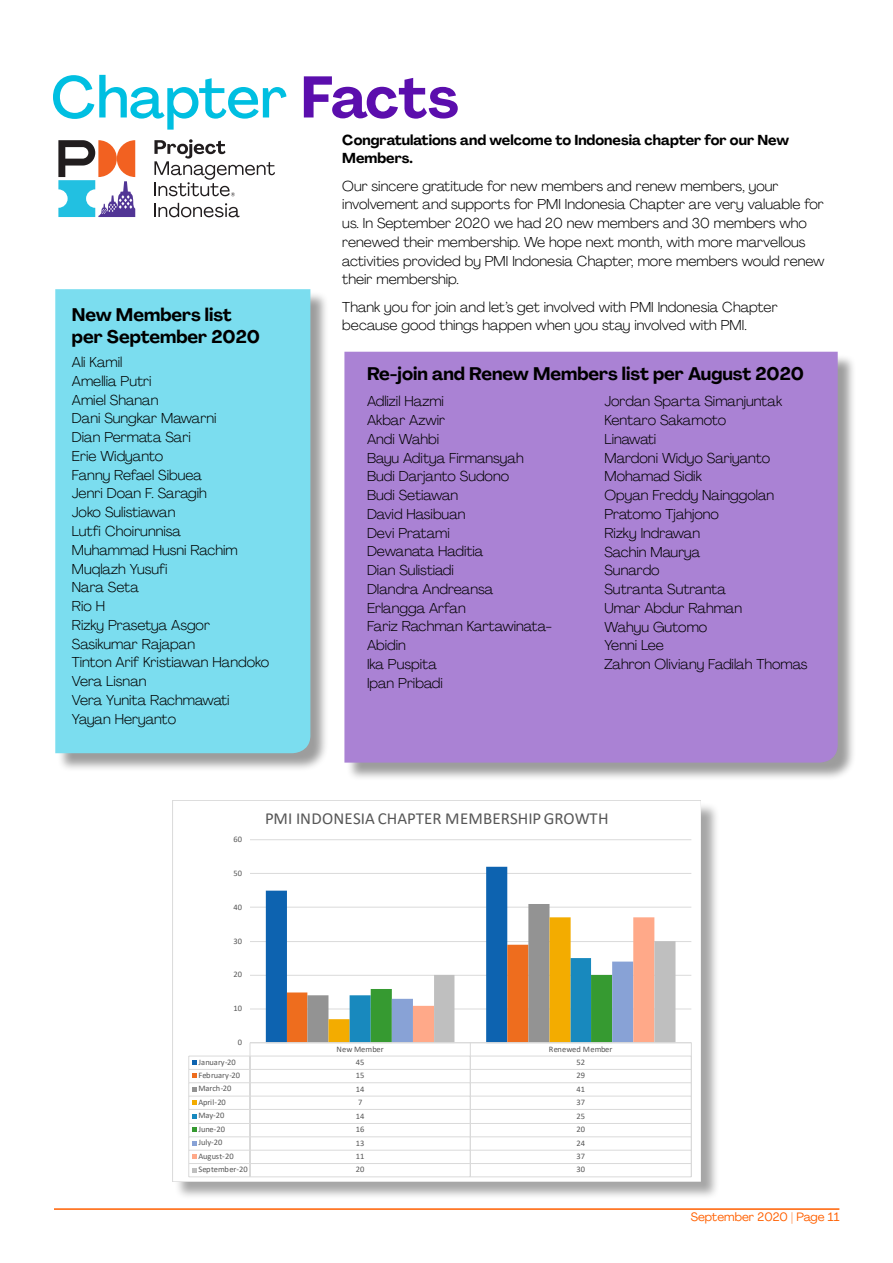
<style>
.page{position:relative;width:893px;height:1263px;background:#fff}
.page>*{position:absolute;margin:0;border:0;box-sizing:border-box;transform-origin:0 0}
.t1{font:500 57.75px "Agrandir";color:#00bfe1}
.t2{font:700 18px/21.6px "Agrandir";color:#000}
.t3{font:16.8px "Calibri";letter-spacing:.005em;color:#575757}
.t4{font:300 14.25px/18.8px "Agrandir";color:#000}
.t5{font:700 14.25px/18.8px "Agrandir";color:#000}
.t6{font:12px "Agrandir";color:#ff6000}
.t7{font:8.4px "Calibri";letter-spacing:-.005em;color:#575757}
.s1{font-weight:700;color:#5b0ead}
</style>
<div class="page">
<svg style="left:154px;top:139px;width:121px;height:57px"></svg>
<svg style="left:154px;top:203px;width:86px;height:14px"></svg>
<svg style="left:58px;top:140px;width:77px;height:77px"></svg>
<div style="left:346px;top:354px;width:511px;height:427px;background:#000;opacity:.75"></div>
<div style="left:344px;top:352px;width:494px;height:411px;background:#aa82d4"></div>
<div style="left:57px;top:291px;width:273px;height:481px;background:#000;opacity:.75"></div>
<div style="left:55px;top:289px;width:255px;height:464px;background:#7bddef"></div>
<div style="left:174px;top:802px;width:546px;height:398px;background:#000;opacity:.35"></div>
<div style="left:173px;top:801px;width:528px;height:380px;background:#fff"></div>
<hr style="left:250px;top:1009px;width:441px;height:1px;background:#dadada">
<hr style="left:250px;top:975px;width:441px;height:1px;background:#dadada">
<hr style="left:250px;top:941px;width:441px;height:1px;background:#dadada">
<hr style="left:250px;top:907px;width:441px;height:1px;background:#dadada">
<hr style="left:250px;top:873px;width:441px;height:1px;background:#dadada">
<hr style="left:250px;top:839px;width:441px;height:1px;background:#dadada">
<hr style="left:250px;top:1042px;width:441px;height:1px;background:#dadada">
<hr style="left:189px;top:1056px;width:502px;height:1px;background:#dadada">
<hr style="left:189px;top:1069px;width:502px;height:1px;background:#dadada">
<hr style="left:189px;top:1082px;width:502px;height:1px;background:#dadada">
<hr style="left:189px;top:1096px;width:502px;height:1px;background:#dadada">
<hr style="left:189px;top:1109px;width:502px;height:1px;background:#dadada">
<hr style="left:189px;top:1123px;width:502px;height:1px;background:#dadada">
<hr style="left:189px;top:1136px;width:502px;height:1px;background:#dadada">
<hr style="left:189px;top:1150px;width:502px;height:1px;background:#dadada">
<hr style="left:189px;top:1163px;width:502px;height:1px;background:#dadada">
<hr style="left:189px;top:1176px;width:502px;height:1px;background:#dadada">
<svg style="left:250px;top:1043px;width:1px;height:133px"></svg>
<svg style="left:266px;top:867px;width:409px;height:310px"></svg>
<svg style="left:691px;top:1043px;width:1px;height:134px"></svg>
<svg style="left:188px;top:1056px;width:8px;height:121px"></svg>
<hr style="left:54px;top:1208px;width:785px;height:2px;background:#ff6000">
<h1 class="t1" style="left:51px;top:61px;width:409px">Chapter <span class="s1">Facts</span></h1>
<p class="t2" style="left:72px;top:304px;width:190px">New Members list per September 2020</p>
<p class="t4" style="left:72px;top:353px;width:199px">Ali Kamil<br>Amellia Putri<br>Amiel Shanan<br>Dani Sungkar Mawarni<br>Dian Permata Sari<br>Erie Widyanto<br>Fanny Refael Sibuea<br>Jenri Doan F. Saragih<br>Joko Sulistiawan<br>Lutfi Choirunnisa<br>Muhammad Husni Rachim<br>Muqlazh Yusufi<br>Nara Seta<br>Rio H<br>Rizky Prasetya Asgor<br>Sasikumar Rajapan<br>Tinton Arif Kristiawan Handoko<br>Vera Lisnan<br>Vera Yunita Rachmawati<br>Yayan Heryanto</p>
<p class="t5" style="left:342px;top:130px;width:448px">Congratulations and welcome to Indonesia chapter for our New<br>Members.</p>
<p class="t4" style="left:342px;top:176px;width:484px">Our sincere gratitude for new members and renew members, your involvement and supports for PMI Indonesia Chapter are very valuable for us. In September 2020 we had 20 new members and 30 members who renewed their membership. We hope next month, with more marvellous activities provided by PMI Indonesia Chapter, more members would renew their membership.</p>
<p class="t4" style="left:342px;top:297px;width:437px">Thank you for join and let’s get involved with PMI Indonesia Chapter because good things happen when you stay involved with PMI.</p>
<p class="t2" style="left:367px;top:363px;width:439px">Re-join and Renew Members list per August 2020</p>
<p class="t4" style="left:367px;top:392px;width:187px">Adlizil Hazmi<br>Akbar Azwir<br>Andi Wahbi<br>Bayu Aditya Firmansyah<br>Budi Darjanto Sudono<br>Budi Setiawan<br>David Hasibuan<br>Devi Pratami<br>Dewanata Haditia<br>Dian Sulistiadi<br>DIandra Andreansa<br>Erlangga Arfan<br>Fariz Rachman Kartawinata-<br>Abidin<br>Ika Puspita<br>Ipan Pribadi</p>
<p class="t4" style="left:604px;top:392px;width:204px">Jordan Sparta Simanjuntak<br>Kentaro Sakamoto<br>Linawati<br>Mardoni Widyo Sariyanto<br>Mohamad Sidik<br>Opyan Freddy Nainggolan<br>Pratomo Tjahjono<br>Rizky Indrawan<br>Sachin Maurya<br>Sunardo<br>Sutranta Sutranta<br>Umar Abdur Rahman<br>Wahyu Gutomo<br>Yenni Lee<br>Zahron Oliviany Fadilah Thomas</p>
<p class="t7" style="left:233px;top:833px;width:10px">60</p>
<p class="t7" style="left:233px;top:867px;width:10px">50</p>
<p class="t7" style="left:233px;top:901px;width:10px">40</p>
<p class="t7" style="left:233px;top:935px;width:10px">30</p>
<p class="t7" style="left:233px;top:969px;width:10px">20</p>
<p class="t7" style="left:233px;top:1003px;width:10px">10</p>
<p class="t7" style="left:238px;top:1036px;width:6px">0</p>
<p class="t3" style="left:265px;top:806px;width:345px">PMI INDONESIA CHAPTER MEMBERSHIP GROWTH</p>
<p class="t7" style="left:336px;top:1043px;width:49px">New Member</p>
<p class="t7" style="left:549px;top:1043px;width:65px">Renewed Member</p>
<p class="t7" style="left:198px;top:1056px;width:39px">January-20</p>
<p class="t7" style="left:356px;top:1056px;width:10px">45</p>
<p class="t7" style="left:577px;top:1056px;width:10px">52</p>
<p class="t7" style="left:198px;top:1069px;width:43px">February-20</p>
<p class="t7" style="left:356px;top:1070px;width:10px">15</p>
<p class="t7" style="left:577px;top:1070px;width:10px">29</p>
<p class="t7" style="left:198px;top:1083px;width:35px">March-20</p>
<p class="t7" style="left:356px;top:1083px;width:10px">14</p>
<p class="t7" style="left:577px;top:1083px;width:10px">41</p>
<p class="t7" style="left:198px;top:1096px;width:29px">April-20</p>
<p class="t7" style="left:358px;top:1096px;width:6px">7</p>
<p class="t7" style="left:577px;top:1096px;width:10px">37</p>
<p class="t7" style="left:198px;top:1110px;width:28px">May-20</p>
<p class="t7" style="left:356px;top:1110px;width:10px">14</p>
<p class="t7" style="left:577px;top:1110px;width:10px">25</p>
<p class="t7" style="left:198px;top:1123px;width:28px">June-20</p>
<p class="t7" style="left:356px;top:1123px;width:10px">16</p>
<p class="t7" style="left:577px;top:1123px;width:10px">20</p>
<p class="t7" style="left:198px;top:1137px;width:25px">July-20</p>
<p class="t7" style="left:356px;top:1137px;width:10px">13</p>
<p class="t7" style="left:577px;top:1137px;width:10px">24</p>
<p class="t7" style="left:198px;top:1150px;width:37px">August-20</p>
<p class="t7" style="left:356px;top:1150px;width:10px">11</p>
<p class="t7" style="left:577px;top:1150px;width:10px">37</p>
<p class="t7" style="left:198px;top:1163px;width:51px">September-20</p>
<p class="t7" style="left:356px;top:1164px;width:10px">20</p>
<p class="t7" style="left:577px;top:1164px;width:10px">30</p>
<p class="t6" style="left:691px;top:1209px;width:150px">September 2020 | Page 11</p>
</div>
